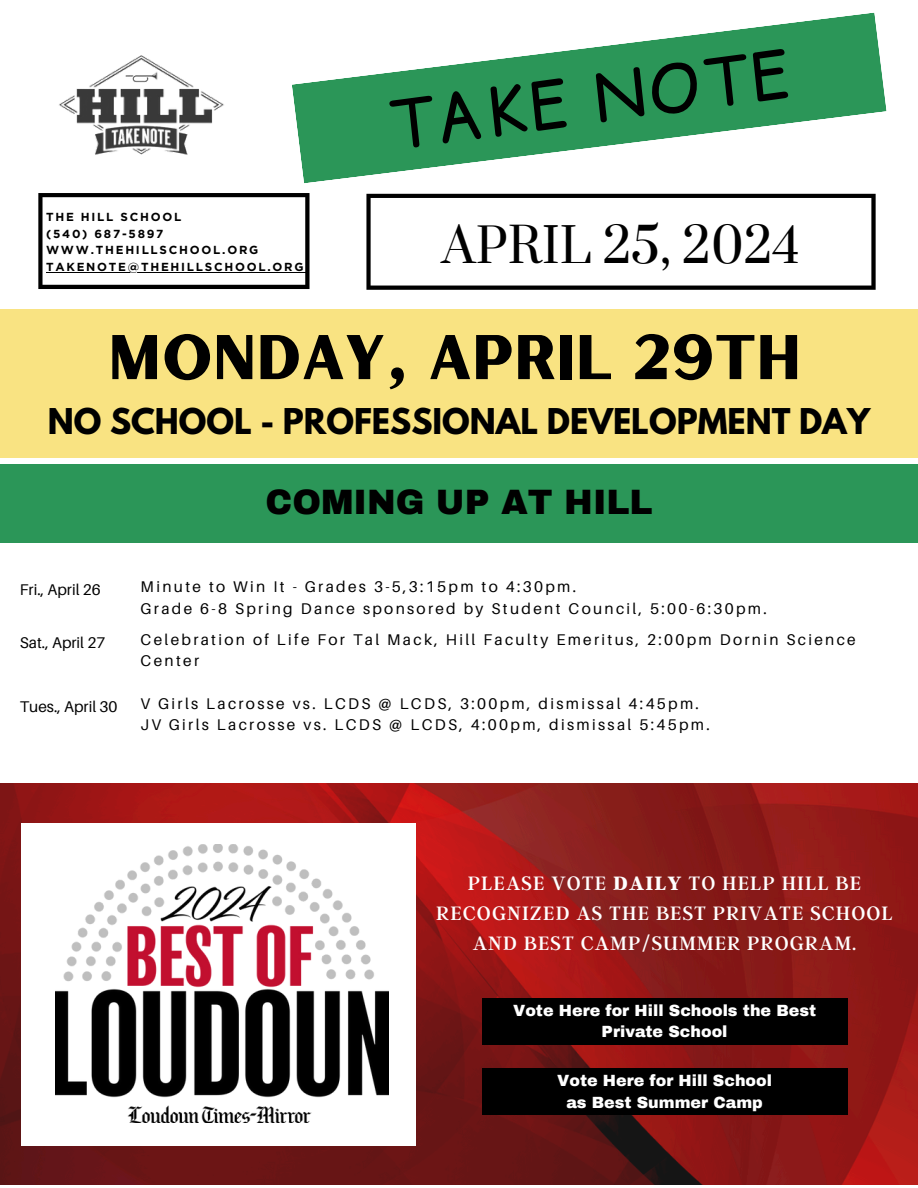
<style>
.page{position:relative;width:918px;height:1188px;background:#fff}
.page>*{position:absolute;margin:0;border:0;box-sizing:border-box;transform-origin:0 0}
.t1{font:65.4px "Comic Relief";color:#000}
.t2{font:63px "Hertical Sans";color:#000}
.t3{font:47.1px "Prata";color:#000}
.t4{font:900 34.5px "Archivo";color:#000}
.t5{font:700 31.5px "League Spartan";color:#000}
.t6{font:21.6px/29.8px "Argent CF";letter-spacing:.05em;color:#fff;text-align:center}
.t7{font:900 15.9px/21.5px "Archivo";color:#fff;text-align:center}
.t8{font:15.45px/21.3px "Aileron";letter-spacing:.15em;color:#000}
.t9{font:15.45px "Aileron";color:#000}
.t10{font:700 11.7px "Gotham";letter-spacing:.15em;color:#000}
.s1{font-weight:700}
</style>
<div class="page">
<img style="left:59px;top:55px;width:165px;height:100px">
<svg style="left:38px;top:193px;width:271px;height:96px"></svg>
<svg style="left:366px;top:194px;width:510px;height:96px"></svg>
<div style="left:0;top:464px;width:918px;height:79px;background:#2b9658"></div>
<div style="left:0;top:309px;width:918px;height:149px;background:#f9e382"></div>
<svg style="left:292px;top:12px;width:595px;height:171px;fill:#2b9658"></svg>
<hr style="left:46px;top:272px;width:259px;height:1px;background:#000">
<img style="left:0;top:783px;width:918px;height:402px">
<div style="left:22px;top:823px;width:394px;height:323px;background:#fff"></div>
<img style="left:56px;top:844px;width:332px;height:279px">
<div style="left:482px;top:999px;width:365px;height:46px;background:#000"></div>
<div style="left:482px;top:1069px;width:365px;height:46px;background:#000"></div>
<p class="t10" style="left:46px;top:210px;width:137px">THE HILL SCHOOL</p>
<p class="t10" style="left:46px;top:227px;width:119px">(540) 687-5897</p>
<p class="t10" style="left:46px;top:243px;width:214px">WWW.THEHILLSCHOOL.ORG</p>
<p class="t10" style="left:46px;top:260px;width:259px">TAKENOTE@THEHILLSCHOOL.ORG</p>
<p class="t1" style="left:382px;top:79px;width:406px;rotate:-8deg">TAKE NOTE</p>
<h1 class="t3" style="left:442px;top:216px;width:360px">APRIL 25, 2024</h1>
<p class="t2" style="left:108px;top:314px;width:695px">MONDAY, AprIL 29th</p>
<h5 class="t5" style="left:48px;top:405px;width:824px">NO SCHOOL - PROFESSIONAL DEVELOPMENT DAY</h5>
<p class="t4" style="left:266px;top:483px;width:388px">COMING UP AT HILL</p>
<p class="t9" style="left:20px;top:580px;width:83px">Fri., April 26</p>
<p class="t9" style="left:20px;top:633px;width:87px">Sat., April 27</p>
<p class="t9" style="left:20px;top:697px;width:99px">Tues., April 30</p>
<h3 class="t8" style="left:141px;top:576px;width:437px">Minute to Win It - Grades 3-5,3:15pm to 4:30pm.</h3>
<h2 class="t8" style="left:141px;top:597px;width:628px">Grade 6-8 Spring Dance sponsored by Student Council, 5:00-6:30pm.</h2>
<h4 class="t8" style="left:141px;top:629px;width:717px">Celebration of Life For Tal Mack, Hill Faculty Emeritus, 2:00pm Dornin Science<br>Center</h4>
<p class="t8" style="left:141px;top:693px;width:560px">V Girls Lacrosse vs. LCDS @ LCDS, 3:00pm, dismissal 4:45pm.</p>
<p class="t8" style="left:141px;top:714px;width:571px">JV Girls Lacrosse vs. LCDS @ LCDS, 4:00pm, dismissal 5:45pm.</p>
<h6 class="t6" style="left:436px;top:867px;width:458px">PLEASE VOTE <span class="s1">DAILY</span> TO HELP HILL BE<br>RECOGNIZED AS THE BEST PRIVATE SCHOOL<br>AND BEST CAMP/SUMMER PROGRAM.</h6>
<p class="t7" style="left:513px;top:1000px;width:305px">Vote Here for Hill Schools the Best<br>Private School</p>
<p class="t7" style="left:557px;top:1070px;width:216px">Vote Here for Hill School</p>
<p class="t7" style="left:566px;top:1092px;width:198px">as Best Summer Camp</p>
</div>
